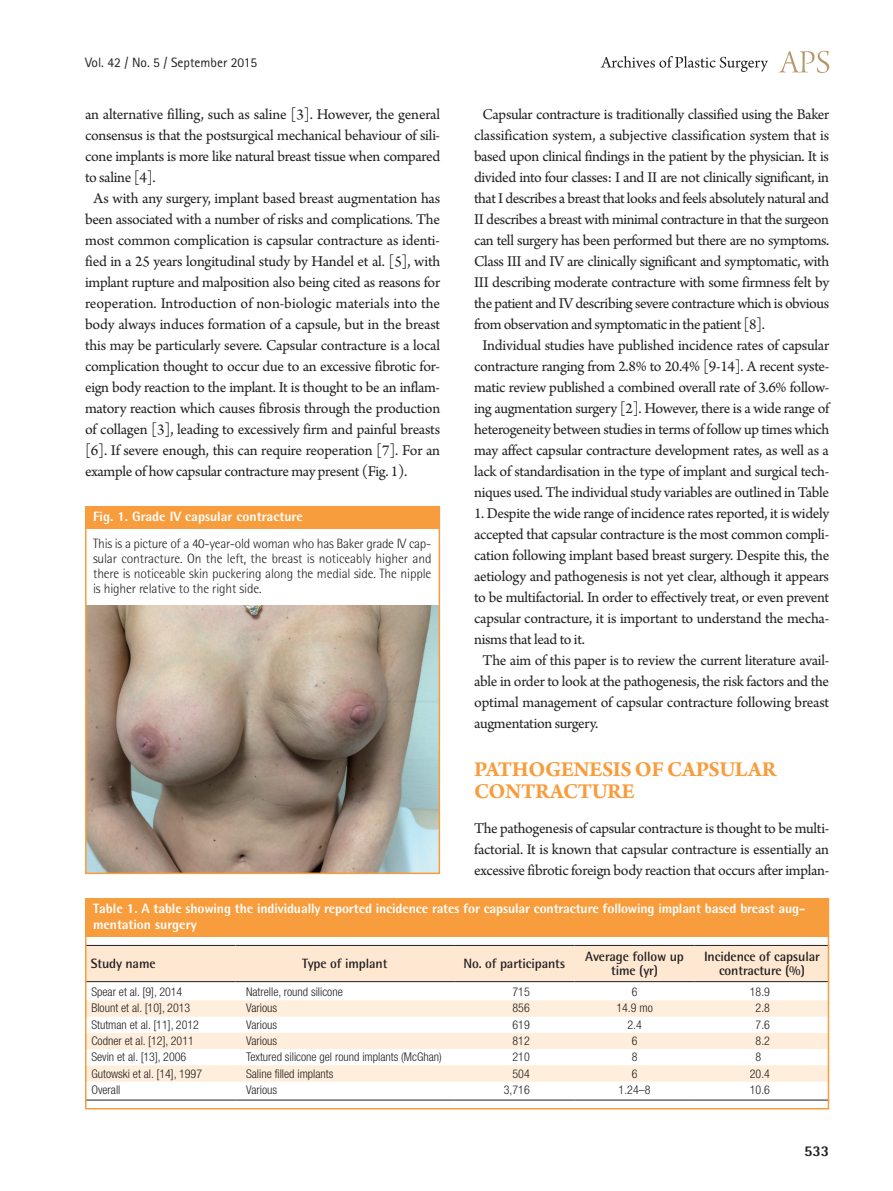
<style>
.page{position:relative;width:893px;height:1191px;background:#fff}
.page>*{position:absolute;margin:0;border:0;box-sizing:border-box;transform-origin:0 0}
.대제목{font:700 22.5px/22.5px "Arno Pro";letter-spacing:-.02em;color:#f89d3d}
.본문{font:15.75px/21px "Arno Pro";letter-spacing:-.02em;color:#231f20;text-align:justify}
.t1{font:800 15px "Rotis Semi Sans Std";color:#231f20}
.그림설명{font:300 13.5px/15px "Rotis Semi Sans Std";letter-spacing:-.01em;color:#231f20}
.표그림제목{font:800 13.5px/16.2px "Rotis Semi Sans Std";letter-spacing:-.01em;color:#fff}
.표열제목{font:700 13.5px/14.1px "Rotis Semi Sans Std";letter-spacing:-.01em;color:#231f20;text-align:center}
.t2{font:13.5px "Rotis Sans Serif Std";color:#231f20}
.표본문{font:300 condensed 12px "Helvetica Neue LT Std";color:#231f20}
</style>
<div class="page">
<svg style="left:779px;top:51px;width:50px;height:22px"></svg>
<svg style="left:601px;top:56px;width:167px;height:16px"></svg>
<div style="left:88px;top:946px;width:738px;height:35px;background:#fee8d1"></div>
<svg style="left:88px;top:982px;width:738px;height:100px"></svg>
<svg style="left:88px;top:1000px;width:738px;height:81px;fill:#feeedb"></svg>
<hr style="left:85px;top:945px;width:150px;height:1px;background:#231f20">
<hr style="left:235px;top:945px;width:219px;height:1px;background:#231f20">
<hr style="left:454px;top:945px;width:120px;height:1px;background:#231f20">
<hr style="left:574px;top:945px;width:121px;height:1px;background:#231f20">
<hr style="left:695px;top:945px;width:134px;height:1px;background:#231f20">
<hr style="left:85px;top:981px;width:150px;height:1px;background:#231f20">
<hr style="left:235px;top:981px;width:219px;height:1px;background:#231f20">
<hr style="left:454px;top:981px;width:120px;height:1px;background:#231f20">
<hr style="left:574px;top:981px;width:121px;height:1px;background:#231f20">
<hr style="left:695px;top:981px;width:134px;height:1px;background:#231f20">
<hr style="left:85px;top:1099px;width:150px;height:1px;background:#231f20">
<hr style="left:235px;top:1099px;width:219px;height:1px;background:#231f20">
<hr style="left:454px;top:1099px;width:120px;height:1px;background:#231f20">
<hr style="left:574px;top:1099px;width:121px;height:1px;background:#231f20">
<hr style="left:695px;top:1099px;width:134px;height:1px;background:#231f20">
<div style="left:85px;top:898px;width:743px;height:38px;background:#f89d3d"></div>
<div style="left:85px;top:898px;width:744px;height:211px;border:2px solid #f89d3d"></div>
<img style="left:88px;top:605px;width:349px;height:266px">
<div style="left:85px;top:506px;width:354px;height:23px;background:#f89d3d"></div>
<div style="left:85px;top:506px;width:355px;height:368px;border:2px solid #f89d3d"></div>
<p class="t2" style="left:85px;top:54px;width:174px">Vol. 42 / No. 5 / September 2015</p>
<p class="본문" style="left:85px;top:105px;width:357px">an alternative filling, such as saline [3]. However, the general consensus is that the postsurgical mechanical behaviour of sili&shy;cone implants is more like natural breast tissue when compared to saline [4].</p>
<p class="본문" style="left:85px;top:189px;width:357px;text-indent:9px">As with any surgery, implant based breast augmentation has been associated with a number of risks and complications. The most common complication is capsular contracture as identi&shy;fied in a 25 years longitudinal study by Handel et al. [5], with implant rupture and malposition also being cited as reasons for reoperation. Introduction of non-biologic materials into the body always induces formation of a capsule, but in the breast this may be particularly severe. Capsular contracture is a local complication thought to occur due to an excessive fibrotic for&shy;eign body reaction to the implant. It is thought to be an inflam&shy;matory reaction which causes fibrosis through the production of collagen [3], leading to excessively firm and painful breasts [6]. If severe enough, this can require reoperation [7]. For an example of how capsular contracture may present (Fig. 1).</p>
<p class="표그림제목" style="left:93px;top:508px;width:211px">Fig. 1. Grade IV capsular contracture</p>
<p class="그림설명" style="left:93px;top:536px;width:340px">This is a picture of a 40-year-old woman who has Baker grade IV cap&shy;sular contracture. On the left, the breast is noticeably higher and there is noticeable skin puckering along the medial side. The nipple is higher relative to the right side.</p>
<p class="본문" style="left:474px;top:105px;width:357px;text-indent:9px">Capsular contracture is traditionally classified using the Baker classification system, a subjective classification system that is based upon clinical findings in the patient by the physician. It is divided into four classes: I and II are not clinically significant, in that I describes a breast that looks and feels absolutely natural and II describes a breast with minimal contracture in that the surgeon can tell surgery has been performed but there are no symptoms.<br>Class III and IV are clinically significant and symptomatic, with III describing moderate contracture with some firmness felt by the patient and IV describing severe contracture which is obvious from observation and symptomatic in the patient [8].</p>
<p class="본문" style="left:474px;top:336px;width:357px;text-align:center">Individual studies have published incidence rates of capsular contracture ranging from 2.8% to 20.4% [9-14]. A recent syste&shy;matic review published a combined overall rate of 3.6% follow&shy;ing augmentation surgery [2]. However, there is a wide range of heterogeneity between studies in terms of follow up times which may affect capsular contracture development rates, as well as a lack of standardisation in the type of implant and surgical tech&shy;niques used. The individual study variables are outlined in Table</p>
<p class="본문" style="left:474px;top:504px;width:357px">1. Despite the wide range of incidence rates reported, it is widely accepted that capsular contracture is the most common compli&shy;cation following implant based breast surgery. Despite this, the aetiology and pathogenesis is not yet clear, although it appears to be multifactorial. In order to effectively treat, or even prevent capsular contracture, it is important to understand the mecha&shy;nisms that lead to it.</p>
<p class="본문" style="left:474px;top:651px;width:357px;text-indent:9px">The aim of this paper is to review the current literature avail&shy;able in order to look at the pathogenesis, the risk factors and the optimal management of capsular contracture following breast augmentation surgery.</p>
<p class="대제목" style="left:474px;top:758px;width:303px">PATHOGENESIS OF CAPSULAR<br>CONTRACTURE</p>
<p class="본문" style="left:474px;top:819px;width:357px">The pathogenesis of capsular contracture is thought to be multi&shy;factorial. It is known that capsular contracture is essentially an excessive fibrotic foreign body reaction that occurs after implan-</p>
<p class="표그림제목" style="left:93px;top:899px;width:714px">Table 1. A table showing the individually reported incidence rates for capsular contracture following implant based breast aug&shy;mentation surgery</p>
<p class="표열제목" style="left:91px;top:956px;width:66px">Study name</p>
<p class="표열제목" style="left:302px;top:956px;width:87px">Type of implant</p>
<p class="표열제목" style="left:463px;top:956px;width:103px">No. of participants</p>
<p class="표열제목" style="left:585px;top:949px;width:100px">Average follow up time (yr)</p>
<p class="표열제목" style="left:704px;top:949px;width:117px">Incidence of capsular contracture (%)</p>
<p class="표본문" style="left:91px;top:985px;width:92px">Spear et al. [9], 2014</p>
<p class="표본문" style="left:246px;top:985px;width:98px">Natrelle, round silicone</p>
<p class="표본문" style="left:512px;top:985px;width:19px">715</p>
<p class="표본문" style="left:632px;top:985px;width:7px">6</p>
<p class="표본문" style="left:750px;top:985px;width:22px">18.9</p>
<p class="표본문" style="left:91px;top:1001px;width:100px">Blount et al. [10], 2013</p>
<p class="표본문" style="left:246px;top:1001px;width:33px">Various</p>
<p class="표본문" style="left:512px;top:1001px;width:19px">856</p>
<p class="표본문" style="left:616px;top:1001px;width:38px">14.9 mo</p>
<p class="표본문" style="left:756px;top:1001px;width:16px">2.8</p>
<p class="표본문" style="left:91px;top:1017px;width:109px">Stutman et al. [11], 2012</p>
<p class="표본문" style="left:246px;top:1017px;width:33px">Various</p>
<p class="표본문" style="left:512px;top:1017px;width:19px">619</p>
<p class="표본문" style="left:627px;top:1017px;width:16px">2.4</p>
<p class="표본문" style="left:756px;top:1017px;width:16px">7.6</p>
<p class="표본문" style="left:91px;top:1033px;width:104px">Codner et al. [12], 2011</p>
<p class="표본문" style="left:246px;top:1033px;width:33px">Various</p>
<p class="표본문" style="left:512px;top:1033px;width:19px">812</p>
<p class="표본문" style="left:632px;top:1033px;width:7px">6</p>
<p class="표본문" style="left:756px;top:1033px;width:16px">8.2</p>
<p class="표본문" style="left:91px;top:1050px;width:96px">Sevin et al. [13], 2006</p>
<p class="표본문" style="left:246px;top:1050px;width:197px">Textured silicone gel round implants (McGhan)</p>
<p class="표본문" style="left:512px;top:1050px;width:19px">210</p>
<p class="표본문" style="left:632px;top:1050px;width:7px">8</p>
<p class="표본문" style="left:756px;top:1050px;width:7px">8</p>
<p class="표본문" style="left:91px;top:1066px;width:112px">Gutowski et al. [14], 1997</p>
<p class="표본문" style="left:246px;top:1066px;width:89px">Saline filled implants</p>
<p class="표본문" style="left:512px;top:1066px;width:19px">504</p>
<p class="표본문" style="left:632px;top:1066px;width:7px">6</p>
<p class="표본문" style="left:750px;top:1066px;width:22px">20.4</p>
<p class="표본문" style="left:91px;top:1082px;width:31px">Overall</p>
<p class="표본문" style="left:246px;top:1082px;width:33px">Various</p>
<p class="표본문" style="left:504px;top:1082px;width:27px">3,716</p>
<p class="표본문" style="left:619px;top:1082px;width:33px">1.24–8</p>
<p class="표본문" style="left:750px;top:1082px;width:22px">10.6</p>
<p class="t1" style="left:804px;top:1141px;width:27px">533</p>
</div>
